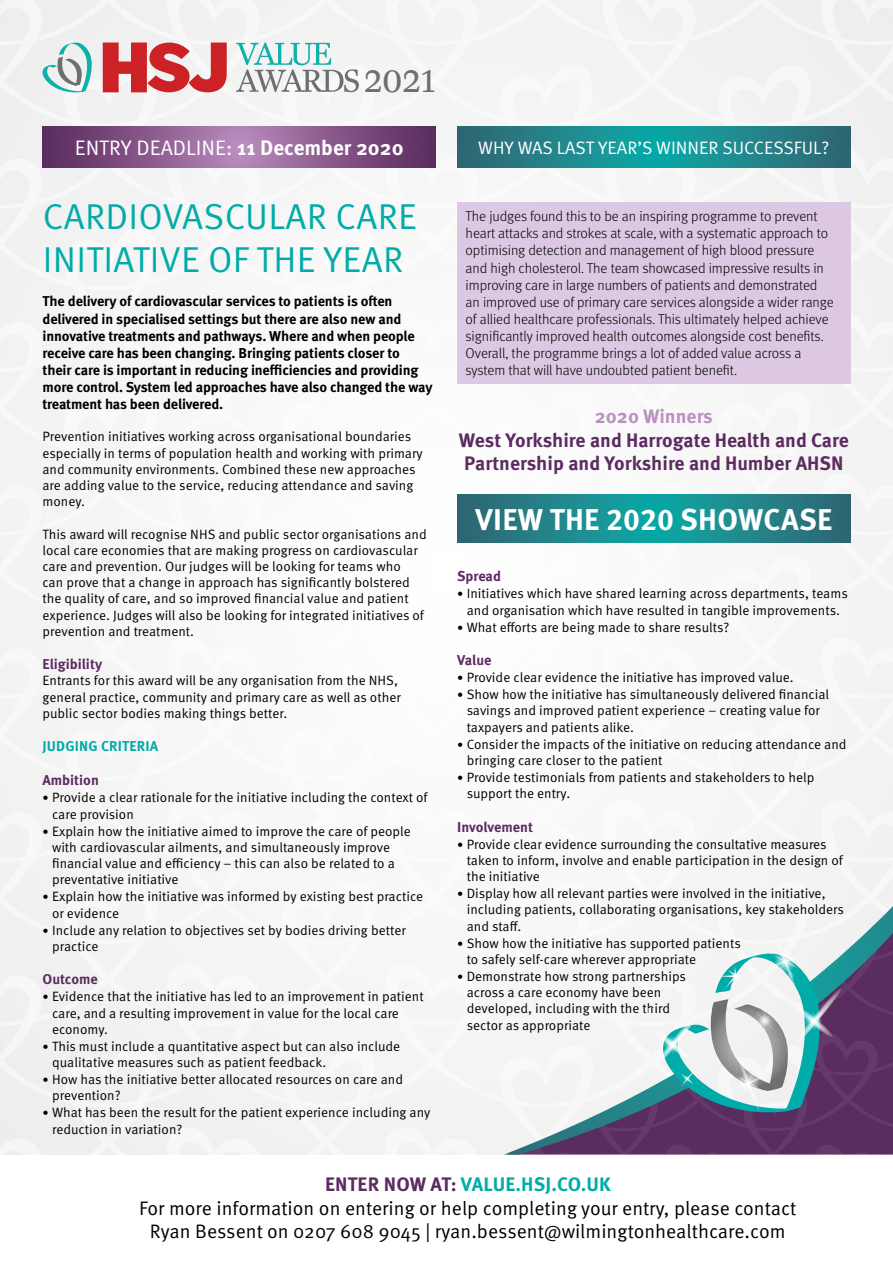
<style>
.page{position:relative;width:893px;height:1263px;background:#fff}
.page>*{position:absolute;margin:0;border:0;box-sizing:border-box;transform-origin:0 0}
.t1{font:36px/43.2px "Meta Pro Norm";letter-spacing:.01em;color:#00aba8}
.t2{font:35.25px "Fenway";color:#6d6e70}
.t3{font:700 30px "Meta Pro";letter-spacing:.01em;color:#fff}
.t4{font:21px "Meta Pro Norm";color:#fff}
.t5{font:19.5px/23.4px "Meta Pro Norm";color:#000;text-align:center}
.t6{font:700 19.5px/23.4px "Meta Pro";color:#5a2c5f}
.t7{font:700 19.5px "Meta Pro";letter-spacing:.01em;color:#00aba8}
.t8{font:700 19.5px "Meta Pro";color:#bc90c1}
.t9{font:18px "Meta Pro Norm";color:#fff}
.t10{font:300 14.25px/17.1px "Meta Pro";letter-spacing:-.005em;color:#000}
.t11{font:700 14.25px/17.1px "Meta Pro";letter-spacing:-.01em;color:#000}
.t12{font:700 14.25px "Meta Pro";color:#5a2c5f}
.t13{font:700 14.25px "Meta Pro";letter-spacing:.01em;color:#00aba8}
.t14{font:13.5px/16.2px "Meta Pro Norm";color:#000}
.s1{font-family:"Meta Pro";font-weight:700}
.s2{font-size:12px}
.s3{color:#5a2c5f}
</style>
<div class="page">
<div style="left:0;top:617px;width:77px;height:20px;background:#f3f3f3"></div>
<div style="left:0;top:637px;width:91px;height:81px;background:#f4f4f4"></div>
<div style="left:0;top:718px;width:119px;height:82px;background:#f3f3f3"></div>
<div style="left:0;top:800px;width:164px;height:82px;background:#f3f3f3"></div>
<div style="left:0;top:882px;width:189px;height:37px;background:#f3f3f3"></div>
<div style="left:817px;top:617px;width:76px;height:20px;background:#f3f3f3"></div>
<div style="left:803px;top:637px;width:90px;height:81px;background:#f4f4f4"></div>
<div style="left:778px;top:718px;width:115px;height:82px;background:#f3f3f3"></div>
<div style="left:730px;top:800px;width:163px;height:82px;background:#f4f4f4"></div>
<div style="left:713px;top:882px;width:180px;height:24px;background:#f4f4f4"></div>
<div style="left:0;top:92px;width:446px;height:55px;background:#f4f4f4"></div>
<div style="left:0;top:147px;width:241px;height:81px;background:#f3f3f3"></div>
<div style="left:0;top:228px;width:188px;height:82px;background:#f4f4f4"></div>
<div style="left:0;top:310px;width:135px;height:82px;background:#f4f4f4"></div>
<div style="left:0;top:392px;width:101px;height:81px;background:#f3f3f3"></div>
<div style="left:0;top:473px;width:81px;height:144px;background:#f4f4f4"></div>
<div style="left:446px;top:92px;width:447px;height:55px;background:#f4f4f4"></div>
<div style="left:649px;top:147px;width:244px;height:81px;background:#f3f3f3"></div>
<div style="left:850px;top:228px;width:43px;height:82px;background:#f1f1f1"></div>
<div style="left:791px;top:310px;width:102px;height:82px;background:#f2f2f2"></div>
<div style="left:797px;top:392px;width:96px;height:81px;background:#f3f3f3"></div>
<div style="left:813px;top:473px;width:80px;height:144px;background:#f4f4f4"></div>
<svg style="left:457px;top:126px;width:393px;height:42px;background:#1f868b"></svg>
<svg style="left:457px;top:494px;width:393px;height:49px;background:#1f868b"></svg>
<svg style="left:0;top:0;width:893px;height:92px"></svg>
<div style="left:457px;top:202px;width:393px;height:182px;background:#dcc8e3"></div>
<div style="left:702px;top:906px;width:191px;height:13px;background:#f3f3f3"></div>
<svg style="left:0;top:919px;width:893px;height:235px"></svg>
<svg style="left:43px;top:126px;width:393px;height:42px;background:#88588a"></svg>
<h2 class="t2" style="left:364px;top:58px;width:73px">2021</h2>
<h3 class="t4" style="left:75px;top:132px;width:330px">ENTRY DEADLINE: <span class="s1">11 December 2020</span></h3>
<h1 class="t1" style="left:43px;top:193px;width:376px">CARDIOVASCULAR CARE<br>INITIATIVE OF THE YEAR</h1>
<p class="t11" style="left:43px;top:292px;width:392px">The delivery of cardiovascular services to patients is often delivered in specialised settings but there are also new and innovative treatments and pathways. Where and when people receive care has been changing. Bringing patients closer to<br>their care is important in reducing inefficiencies and providing more control. System led approaches have also changed the way treatment has been delivered.</p>
<p class="t14" style="left:43px;top:428px;width:382px">Prevention initiatives working across organisational boundaries especially in terms of population health and working with primary and community environments. Combined these new approaches are adding value to the service, reducing attendance and saving money.</p>
<p class="t14" style="left:43px;top:525px;width:386px">This award will recognise NHS and public sector organisations and local care economies that are making progress on cardiovascular care and prevention. Our judges will be looking for teams who<br>can prove that a change in approach has significantly bolstered the quality of care, and so improved financial value and patient experience. Judges will also be looking for integrated initiatives of prevention and treatment.</p>
<p class="t12" style="left:43px;top:653px;width:61px">Eligibility</p>
<p class="t14" style="left:43px;top:672px;width:360px">Entrants for this award will be any organisation from the NHS, general practice, community and primary care as well as other public sector bodies making things better.</p>
<p class="t13" style="left:43px;top:735px;width:117px">JUDGING CRITERIA</p>
<p class="t12" style="left:43px;top:769px;width:58px">Ambition</p>
<p class="t14" style="left:52px;top:789px;width:377px;text-indent:-10px"><span class="s2">•</span> Provide a clear rationale for the initiative including the context of care provision</p>
<p class="t14" style="left:52px;top:822px;width:360px;text-indent:-10px"><span class="s2">•</span> Explain how the initiative aimed to improve the care of people with cardiovascular ailments, and simultaneously improve financial value and efficiency – this can also be related to a preventative initiative</p>
<p class="t14" style="left:52px;top:888px;width:373px;text-indent:-10px"><span class="s2">•</span> Explain how the initiative was informed by existing best practice or evidence</p>
<p class="t14" style="left:52px;top:921px;width:355px;text-indent:-10px"><span class="s2">•</span> Include any relation to objectives set by bodies driving better practice</p>
<p class="t12" style="left:43px;top:968px;width:57px">Outcome</p>
<p class="t14" style="left:52px;top:988px;width:373px;text-indent:-10px"><span class="s2">•</span> Evidence that the initiative has led to an improvement in patient care, and a resulting improvement in value for the local care economy.</p>
<p class="t14" style="left:52px;top:1037px;width:350px;text-indent:-10px"><span class="s2">•</span> This must include a quantitative aspect but can also include qualitative measures such as patient feedback.</p>
<p class="t14" style="left:52px;top:1070px;width:352px;text-indent:-10px"><span class="s2">•</span> How has the initiative better allocated resources on care and prevention?</p>
<p class="t14" style="left:52px;top:1104px;width:380px;text-indent:-10px"><span class="s2">•</span> What has been the result for the patient experience including any reduction in variation?</p>
<h3 class="t9" style="left:478px;top:134px;width:353px">WHY WAS LAST YEAR’S WINNER SUCCESSFUL?</h3>
<p class="t10" style="left:466px;top:207px;width:370px">The judges found this to be an inspiring programme to prevent heart attacks and strokes at scale, with a systematic approach to optimising detection and management of high blood pressure and high cholesterol. The team showcased impressive results in improving care in large numbers of patients and demonstrated an improved use of primary care services alongside a wider range of allied healthcare professionals. This ultimately helped achieve significantly improved health outcomes alongside cost benefits.<br>Overall, the programme brings a lot of added value across a system that will have undoubted patient benefit.</p>
<h3 class="t8" style="left:595px;top:401px;width:119px">2020 Winners</h3>
<h3 class="t6" style="left:459px;top:427px;width:391px">West Yorkshire and Harrogate Health and Care<br>Partnership and Yorkshire and Humber AHSN</h3>
<h3 class="t3" style="left:476px;top:496px;width:358px">VIEW THE 2020 SHOWCASE</h3>
<p class="t12" style="left:457px;top:565px;width:45px">Spread</p>
<p class="t14" style="left:457px;top:585px;width:392px;text-align:center"><span class="s2">•</span> Initiatives which have shared learning across departments, teams and organisation which have resulted in tangible improvements.</p>
<p class="t14" style="left:457px;top:618px;width:274px"><span class="s2">•</span> What efforts are being made to share results?</p>
<p class="t12" style="left:457px;top:649px;width:36px">Value</p>
<p class="t14" style="left:457px;top:668px;width:338px"><span class="s2">•</span> Provide clear evidence the initiative has improved value.</p>
<p class="t14" style="left:467px;top:685px;width:364px;text-indent:-10px"><span class="s2">•</span> Show how the initiative has simultaneously delivered financial savings and improved patient experience – creating value for taxpayers and patients alike.</p>
<p class="t14" style="left:467px;top:735px;width:381px;text-indent:-10px"><span class="s2">•</span> Consider the impacts of the initiative on reducing attendance and bringing care closer to the patient</p>
<p class="t14" style="left:467px;top:768px;width:349px;text-indent:-10px"><span class="s2">•</span> Provide testimonials from patients and stakeholders to help support the entry.</p>
<p class="t12" style="left:457px;top:815px;width:78px">Involvement</p>
<p class="t14" style="left:467px;top:835px;width:378px;text-indent:-10px"><span class="s2">•</span> Provide clear evidence surrounding the consultative measures taken to inform, involve and enable participation in the design of the initiative</p>
<p class="t14" style="left:467px;top:884px;width:379px;text-indent:-10px"><span class="s2">•</span> Display how all relevant parties were involved in the initiative, including patients, collaborating organisations, key stakeholders and staff.</p>
<p class="t14" style="left:467px;top:934px;width:276px;text-indent:-10px"><span class="s2">•</span> Show how the initiative has supported patients to safely self-care wherever appropriate</p>
<p class="t14" style="left:467px;top:967px;width:221px;text-indent:-10px"><span class="s2">•</span> Demonstrate how strong partnerships across a care economy have been developed, including with the third sector as appropriate</p>
<h3 class="t7" style="left:325px;top:1169px;width:287px"><span class="s3">ENTER NOW AT:</span> VALUE.HSJ.CO.UK</h3>
<h3 class="t5" style="left:139px;top:1195px;width:659px">For more information on entering or help completing your entry, please contact<br>Ryan Bessent on 0207 608 9045 | ryan.bessent@wilmingtonhealthcare.com</h3>
</div>
